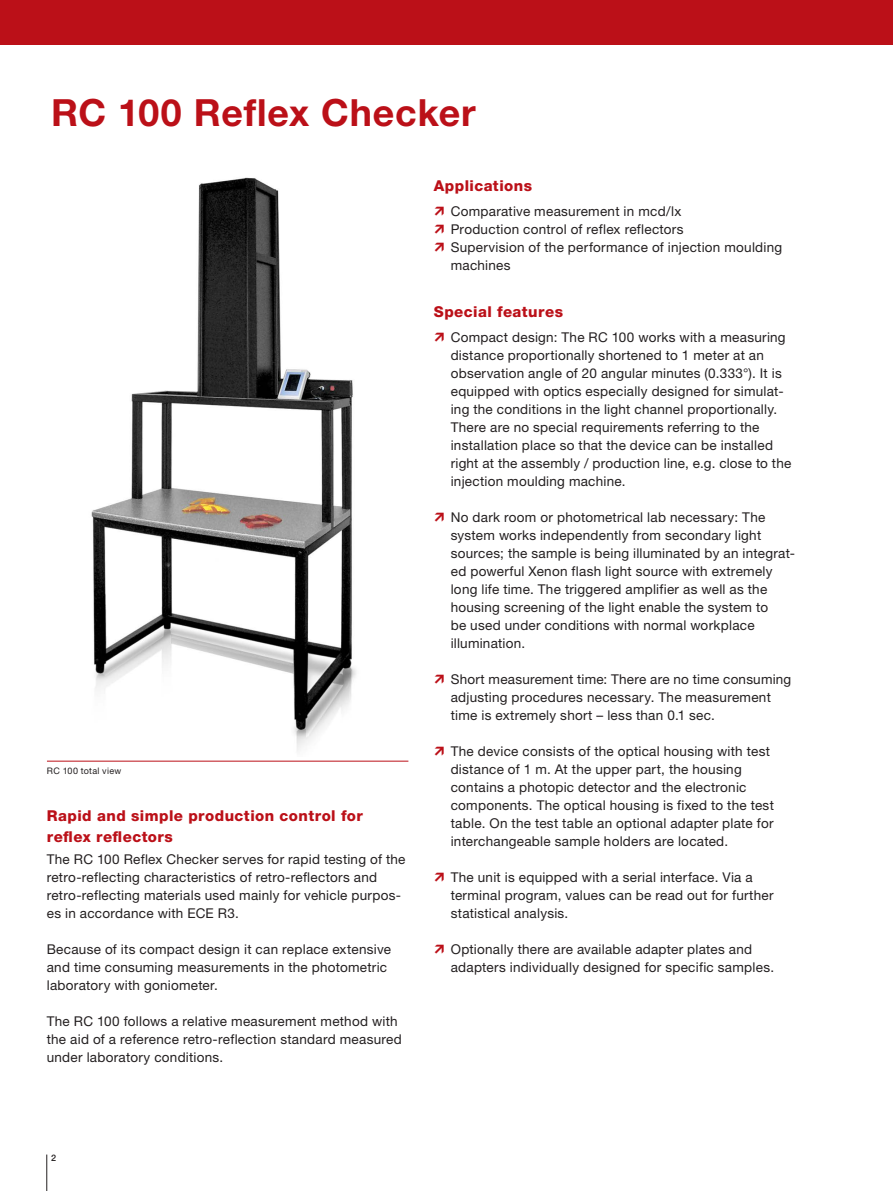
<style>
.page{position:relative;width:893px;height:1191px;background:#fff}
.page>*{position:absolute;margin:0;border:0;box-sizing:border-box;transform-origin:0 0}
.IS_headline{font:700 37.5px "Helvetica Neue LT Std";letter-spacing:.02em;color:#bb1018}
.IS_COPY{font:800 15px "Helvetica Neue LT Std";letter-spacing:.03em;color:#bb1018}
.IS_COPY-2{font:13.5px/18px "Helvetica Neue LT Std";letter-spacing:.02em;color:#231f20}
.IS_COPY-3{font:9px "Helvetica Neue LT Std";letter-spacing:.035em;color:#231f20}
.t1{font:500 9px "Helvetica Neue LT Std";color:#231f20}
</style>
<div class="page">
<hr style="left:47px;top:760px;width:361px;height:1px;background:#bb1018">
<img style="left:91px;top:177px;width:265px;height:574px">
<hr style="left:47px;top:1154px;width:1px;height:37px;background:#231f20">
<div style="left:0;top:0;width:893px;height:45px;background:#bb1018"></div>
<p class="IS_headline" style="left:51px;top:89px;width:426px">RC 100 Reflex Checker</p>
<p class="IS_COPY-3" style="left:47px;top:765px;width:76px">RC 100 total view</p>
<p class="IS_COPY" style="left:47px;top:806px;width:318px">Rapid and simple production control for</p>
<p class="IS_COPY" style="left:47px;top:827px;width:128px">reflex reflectors</p>
<p class="IS_COPY-2" style="left:47px;top:850px;width:360px">The RC 100 Reflex Checker serves for rapid testing of the retro-reflecting characteristics of retro-reflectors and retro-reflecting materials used mainly for vehicle purpos&shy;es in accordance with ECE R3.</p>
<p class="IS_COPY-2" style="left:47px;top:940px;width:346px">Because of its compact design it can replace extensive and time consuming measurements in the photometric laboratory with goniometer.</p>
<p class="IS_COPY-2" style="left:47px;top:1012px;width:357px">The RC 100 follows a relative measurement method with the aid of a reference retro-reflection standard measured under laboratory conditions.</p>
<p class="IS_COPY" style="left:434px;top:176px;width:100px">Applications</p>
<p class="IS_COPY-2" style="left:451px;top:202px;width:232px">Comparative measurement in mcd/lx</p>
<p class="IS_COPY-2" style="left:451px;top:220px;width:234px">Production control of reflex reflectors</p>
<p class="IS_COPY-2" style="left:451px;top:238px;width:333px">Supervision of the performance of injection moulding machines</p>
<p class="IS_COPY" style="left:434px;top:302px;width:131px">Special features</p>
<p class="IS_COPY-2" style="left:451px;top:328px;width:342px">Compact design: The RC 100 works with a measuring distance proportionally shortened to 1 meter at an observation angle of 20 angular minutes (0.333°). It is equipped with optics especially designed for simulat&shy;ing the conditions in the light channel proportionally.<br>There are no special requirements referring to the installation place so that the device can be installed right at the assembly / production line, e.g. close to the injection moulding machine.</p>
<p class="IS_COPY-2" style="left:451px;top:508px;width:346px">No dark room or photometrical lab necessary: The system works independently from secondary light sources; the sample is being illuminated by an integrat&shy;ed powerful Xenon flash light source with extremely long life time. The triggered amplifier as well as the housing screening of the light enable the system to<br>be used under conditions with normal workplace illumination.</p>
<p class="IS_COPY-2" style="left:451px;top:670px;width:342px">Short measurement time: There are no time consuming adjusting procedures necessary. The measurement time is extremely short – less than 0.1 sec.</p>
<p class="IS_COPY-2" style="left:451px;top:742px;width:325px">The device consists of the optical housing with test distance of 1 m. At the upper part, the housing contains a photopic detector and the electronic components. The optical housing is fixed to the test table. On the test table an optional adapter plate for interchangeable sample holders are located.</p>
<p class="IS_COPY-2" style="left:451px;top:868px;width:324px">The unit is equipped with a serial interface. Via a terminal program, values can be read out for further statistical analysis.</p>
<p class="IS_COPY-2" style="left:451px;top:940px;width:325px">Optionally there are available adapter plates and adapters individually designed for specific samples.</p>
<p class="t1" style="left:51px;top:1152px;width:7px">2</p>
</div>
